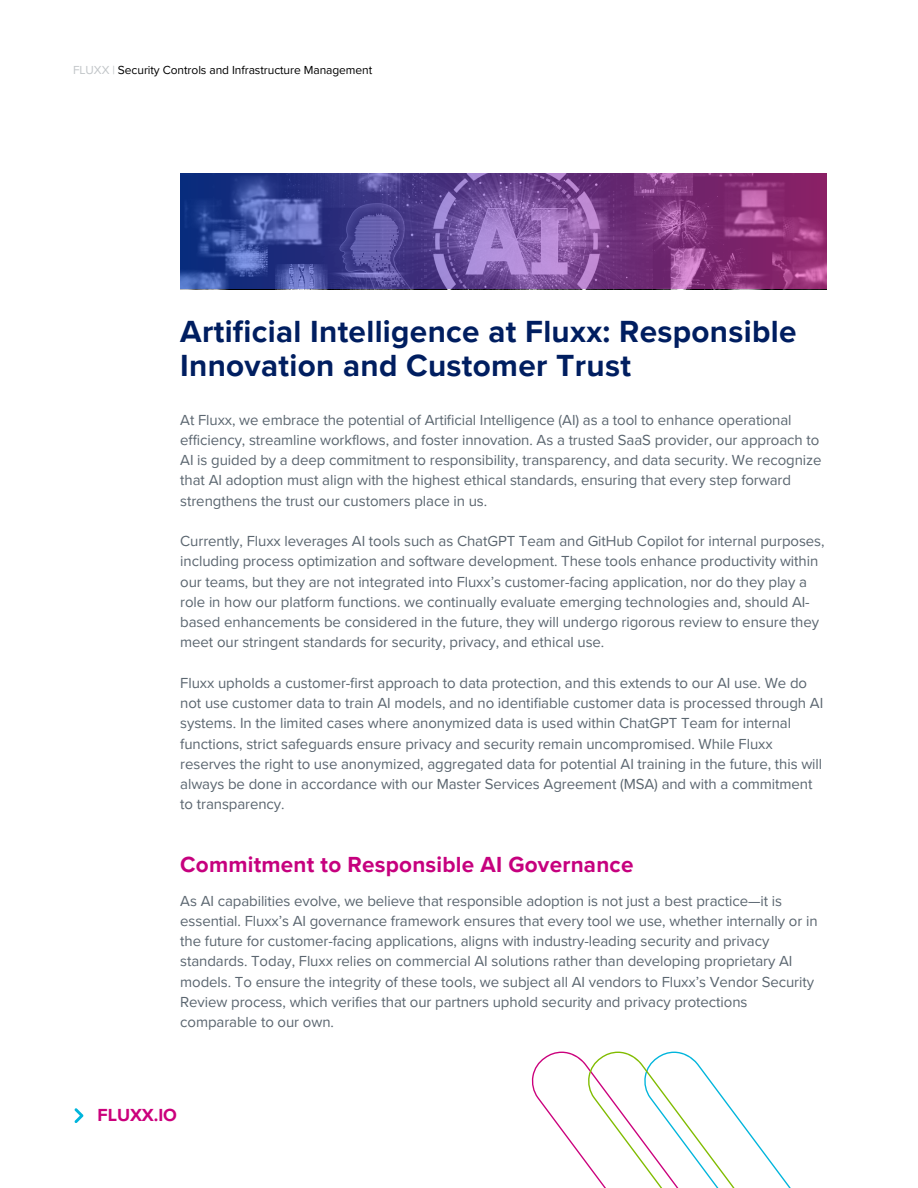
<style>
.page{position:relative;width:918px;height:1188px;background:#fff}
.page>*{position:absolute;margin:0;border:0;box-sizing:border-box;transform-origin:0 0}
.t1{font:700 31.5px/33.8px "Proxima Nova";letter-spacing:.01em;color:#001e60}
.t2{font:700 22.5px "Proxima Nova";letter-spacing:.01em;color:#c6007e}
.t3{font:700 18px "Proxima Nova";letter-spacing:-.005em;color:#cb007c}
.t4{font:15px/20.2px "Proxima Nova";letter-spacing:-.005em;color:#5b6670}
.t5{font:12px "Proxima Nova";letter-spacing:-.005em;color:#000}
.s1{color:#c1c5c8}
</style>
<div class="page">
<svg style="left:74px;top:1108px;width:9px;height:15px"></svg>
<svg style="left:587px;top:1052px;width:177px;height:136px"></svg>
<svg style="left:180px;top:173px;width:646px;height:116px;background:#694691"></svg>
<h3 class="t5" style="left:73px;top:63px;width:301px"><span class="s1">FLUXX |</span> Security Controls and Infrastructure Management</h3>
<h1 class="t1" style="left:180px;top:316px;width:618px">Artificial Intelligence at Fluxx: Responsible<br>Innovation and Customer Trust</h1>
<h4 class="t4" style="left:180px;top:410px;width:643px">At Fluxx, we embrace the potential of Artificial Intelligence (AI) as a tool to enhance operational efficiency, streamline workflows, and foster innovation. As a trusted SaaS provider, our approach to AI is guided by a deep commitment to responsibility, transparency, and data security. We recognize that AI adoption must align with the highest ethical standards, ensuring that every step forward strengthens the trust our customers place in us.</h4>
<h4 class="t4" style="left:180px;top:531px;width:646px">Currently, Fluxx leverages AI tools such as ChatGPT Team and GitHub Copilot for internal purposes, including process optimization and software development. These tools enhance productivity within our teams, but they are not integrated into Fluxx’s customer-facing application, nor do they play a role in how our platform functions. we continually evaluate emerging technologies and, should AI&shy;based enhancements be considered in the future, they will undergo rigorous review to ensure they meet our stringent standards for security, privacy, and ethical use.</h4>
<p class="t4" style="left:180px;top:673px;width:645px">Fluxx upholds a customer-first approach to data protection, and this extends to our AI use. We do not use customer data to train AI models, and no identifiable customer data is processed through AI systems. In the limited cases where anonymized data is used within ChatGPT Team for internal functions, strict safeguards ensure privacy and security remain uncompromised. While Fluxx reserves the right to use anonymized, aggregated data for potential AI training in the future, this will always be done in accordance with our Master Services Agreement (MSA) and with a commitment to transparency.</p>
<p class="t2" style="left:180px;top:851px;width:455px">Commitment to Responsible AI Governance</p>
<h4 class="t4" style="left:180px;top:891px;width:639px">As AI capabilities evolve, we believe that responsible adoption is not just a best practice—it is essential. Fluxx’s AI governance framework ensures that every tool we use, whether internally or in the future for customer-facing applications, aligns with industry-leading security and privacy standards. Today, Fluxx relies on commercial AI solutions rather than developing proprietary AI models. To ensure the integrity of these tools, we subject all AI vendors to Fluxx’s Vendor Security Review process, which verifies that our partners uphold security and privacy protections comparable to our own.</h4>
<p class="t3" style="left:98px;top:1105px;width:81px">FLUXX.IO</p>
</div>
